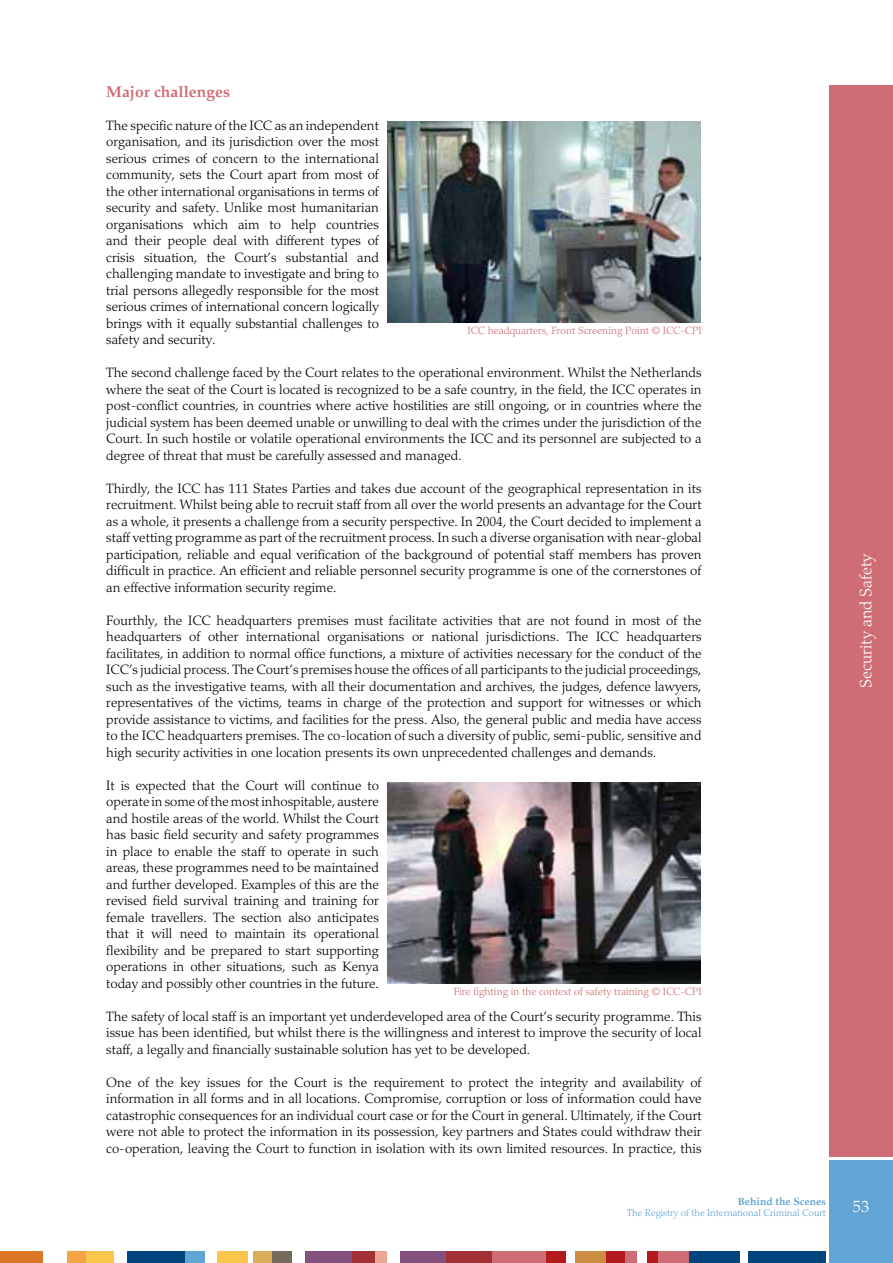
<style>
.page{position:relative;width:893px;height:1263px;background:#fff}
.page>*{position:absolute;margin:0;border:0;box-sizing:border-box;transform-origin:0 0}
.t1{font:300 16.5px "Palatino";color:#fff}
.t2{font:15.75px "Palatino Bold Os F";color:#cf6d74}
.t3{font:300 13.5px/16.5px "Palatino";color:#000;text-align:justify}
.t4{font:300 10.5px "Palatino";color:#cf6d74}
.t5{font:10.5px "Palatino Bold Os F";color:#62a4d3}
.t6{font:300 9.75px "Palatino";color:#62a4d3}
</style>
<div class="page">
<div style="left:0;top:1251px;width:42px;height:12px;background:#dc7726"></div>
<div style="left:67px;top:1251px;width:19px;height:12px;background:#f3a446"></div>
<div style="left:86px;top:1251px;width:27px;height:12px;background:#f9c54a"></div>
<div style="left:128px;top:1251px;width:57px;height:12px;background:#00457d"></div>
<div style="left:185px;top:1251px;width:20px;height:12px;background:#62a4d3"></div>
<div style="left:217px;top:1251px;width:31px;height:12px;background:#f9c54a"></div>
<div style="left:253px;top:1251px;width:20px;height:12px;background:#daad59"></div>
<div style="left:273px;top:1251px;width:19px;height:12px;background:#756b5c"></div>
<div style="left:352px;top:1251px;width:23px;height:12px;background:#a13134"></div>
<div style="left:375px;top:1251px;width:11px;height:12px;background:#eaa693"></div>
<div style="left:305px;top:1251px;width:47px;height:12px;background:#83517e"></div>
<div style="left:400px;top:1251px;width:46px;height:12px;background:#83517e"></div>
<div style="left:446px;top:1251px;width:46px;height:12px;background:#a13134"></div>
<div style="left:492px;top:1251px;width:54px;height:12px;background:#cf6d74"></div>
<div style="left:546px;top:1251px;width:20px;height:12px;background:#b11b1e"></div>
<div style="left:606px;top:1251px;width:20px;height:12px;background:#b11b1e"></div>
<div style="left:626px;top:1251px;width:11px;height:12px;background:#cf6d74"></div>
<div style="left:575px;top:1251px;width:31px;height:12px;background:#ce8b44"></div>
<div style="left:647px;top:1251px;width:11px;height:12px;background:#b11b1e"></div>
<div style="left:658px;top:1251px;width:31px;height:12px;background:#cf6d74"></div>
<div style="left:689px;top:1251px;width:50px;height:12px;background:#00457d"></div>
<div style="left:748px;top:1251px;width:78px;height:12px;background:#00457d"></div>
<div style="left:829px;top:1160px;width:64px;height:103px;background:#62a4d3"></div>
<img style="left:387px;top:121px;width:314px;height:201px">
<div style="left:829px;top:85px;width:64px;height:1072px;background:#cf6d74"></div>
<img style="left:387px;top:782px;width:314px;height:201px">
<p class="t2" style="left:106px;top:82px;width:125px">Major challenges</p>
<p class="t3" style="left:106px;top:117px;width:274px">The specific nature of the ICC as an independent organisation, and its jurisdiction over the most serious crimes of concern to the international community, sets the Court apart from most of the other international organisations in terms of security and safety. Unlike most humanitarian organisations which aim to help countries and their people deal with different types of crisis situation, the Court’s substantial and challenging mandate to investigate and bring to trial persons allegedly responsible for the most serious crimes of international concern logically brings with it equally substantial challenges to safety and security.</p>
<p class="t3" style="left:106px;top:364px;width:597px">The second challenge faced by the Court relates to the operational environment. Whilst the Netherlands where the seat of the Court is located is recognized to be a safe country, in the field, the ICC operates in post-conflict countries, in countries where active hostilities are still ongoing, or in countries where the judicial system has been deemed unable or unwilling to deal with the crimes under the jurisdiction of the Court. In such hostile or volatile operational environments the ICC and its personnel are subjected to a degree of threat that must be carefully assessed and managed.</p>
<p class="t3" style="left:106px;top:480px;width:597px">Thirdly, the ICC has 111 States Parties and takes due account of the geographical representation in its recruitment. Whilst being able to recruit staff from all over the world presents an advantage for the Court as a whole, it presents a challenge from a security perspective. In 2004, the Court decided to implement a staff vetting programme as part of the recruitment process. In such a diverse organisation with near-global participation, reliable and equal verification of the background of potential staff members has proven difficult in practice. An efficient and reliable personnel security programme is one of the cornerstones of an effective information security regime.</p>
<p class="t3" style="left:106px;top:612px;width:597px">Fourthly, the ICC headquarters premises must facilitate activities that are not found in most of the headquarters of other international organisations or national jurisdictions. The ICC headquarters facilitates, in addition to normal office functions, a mixture of activities necessary for the conduct of the ICC’s judicial process. The Court’s premises house the offices of all participants to the judicial proceedings, such as the investigative teams, with all their documentation and archives, the judges, defence lawyers, representatives of the victims, teams in charge of the protection and support for witnesses or which provide assistance to victims, and facilities for the press. Also, the general public and media have access to the ICC headquarters premises. The co-location of such a diversity of public, semi-public, sensitive and high security activities in one location presents its own unprecedented challenges and demands.</p>
<p class="t3" style="left:106px;top:777px;width:274px">It is expected that the Court will continue to operate in some of the most inhospitable, austere and hostile areas of the world. Whilst the Court has basic field security and safety programmes in place to enable the staff to operate in such areas, these programmes need to be maintained and further developed. Examples of this are the revised field survival training and training for female travellers. The section also anticipates that it will need to maintain its operational flexibility and be prepared to start supporting operations in other situations, such as Kenya today and possibly other countries in the future.</p>
<p class="t3" style="left:106px;top:1008px;width:597px">The safety of local staff is an important yet underdeveloped area of the Court’s security programme. This issue has been identified, but whilst there is the willingness and interest to improve the security of local staff, a legally and financially sustainable solution has yet to be developed.</p>
<p class="t3" style="left:106px;top:1074px;width:597px">One of the key issues for the Court is the requirement to protect the integrity and availability of information in all forms and in all locations. Compromise, corruption or loss of information could have catastrophic consequences for an individual court case or for the Court in general. Ultimately, if the Court were not able to protect the information in its possession, key partners and States could withdraw their co-operation, leaving the Court to function in isolation with its own limited resources. In practice, this</p>
<p class="t4" style="left:467px;top:324px;width:236px">ICC headquarters, Front Screening Point © ICC-CPI</p>
<p class="t4" style="left:454px;top:985px;width:249px">Fire fighting in the context of safety training © ICC-CPI</p>
<p class="t5" style="left:738px;top:1195px;width:90px">Behind the Scenes</p>
<p class="t6" style="left:627px;top:1207px;width:201px">The Registry of the International Criminal Court</p>
<p class="t1" style="left:856px;top:688px;width:136px;rotate:-90deg">Security and Safety</p>
<p class="t1" style="left:853px;top:1197px;width:18px">53</p>
</div>
